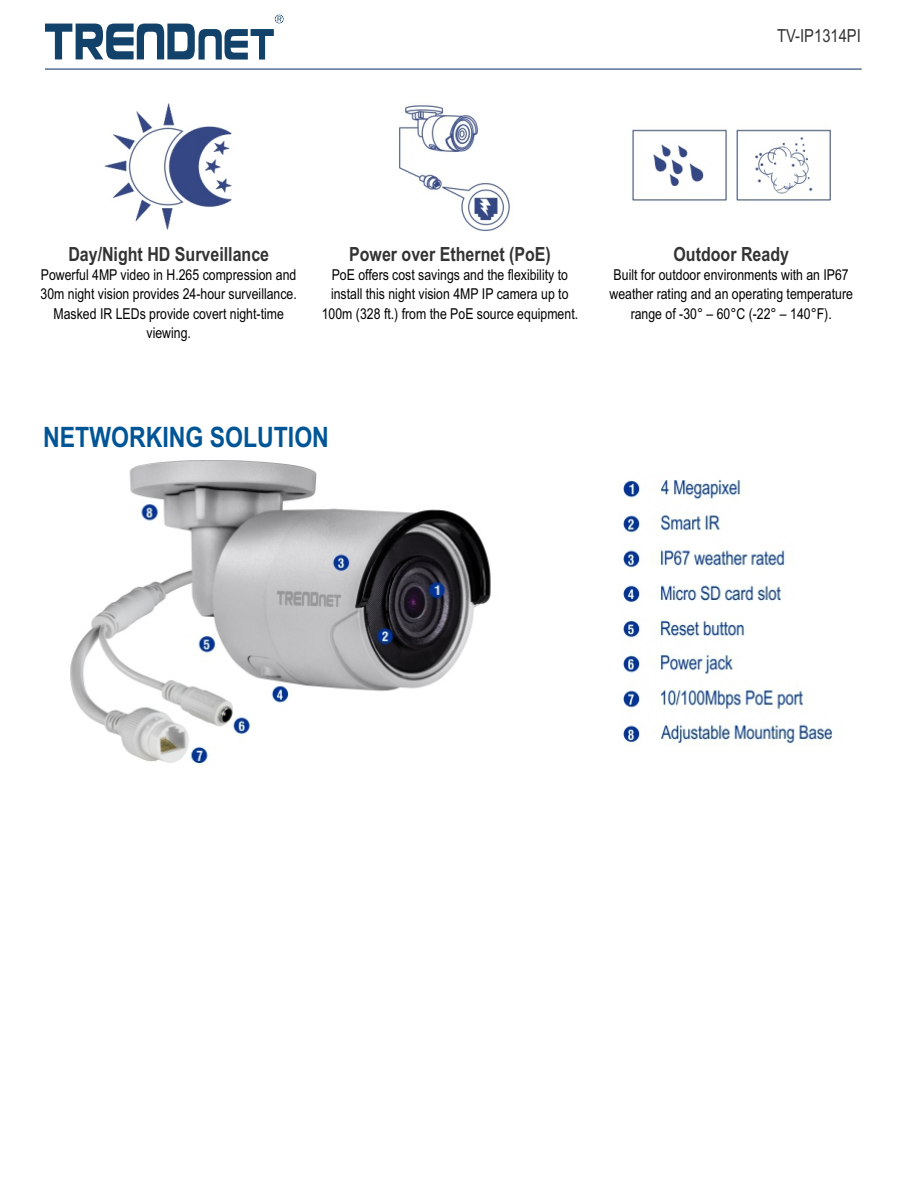
<style>
.page{position:relative;width:918px;height:1188px;background:#fff}
.page>*{position:absolute;margin:0;border:0;box-sizing:border-box;transform-origin:0 0}
.t1{font:700 28.2px "Arial Narrow";color:#005596}
.t2{font:700 19.5px "Arial Narrow";color:#333}
.t3{font:18px "Arial Narrow";color:#333}
.t4{font:15px/19.5px "Arial Narrow";color:#000;text-align:center}
</style>
<div class="page">
<img style="left:104px;top:103px;width:128px;height:127px">
<img style="left:399px;top:105px;width:111px;height:126px">
<img style="left:632px;top:129px;width:199px;height:72px">
<img style="left:70px;top:460px;width:765px;height:306px">
<svg style="left:45px;top:15px;width:238px;height:45px"></svg>
<hr style="left:45px;top:68px;width:817px;height:2px;background:#32537e">
<p class="t3" style="left:777px;top:28px;width:85px">TV-IP1314PI</p>
<h2 class="t2" style="left:68px;top:247px;width:202px">Day/Night HD Surveillance</h2>
<p class="t4" style="left:41px;top:266px;width:258px">Powerful 4MP video in H.265 compression and 30m night vision provides 24-hour surveillance.<br>Masked IR LEDs provide covert night-time viewing.</p>
<h2 class="t2" style="left:349px;top:247px;width:203px">Power over Ethernet (PoE)</h2>
<p class="t4" style="left:322px;top:266px;width:258px">PoE offers cost savings and the flexibility to install this night vision 4MP IP camera up to<br>100m (328 ft.) from the PoE source equipment.</p>
<h2 class="t2" style="left:674px;top:247px;width:117px">Outdoor Ready</h2>
<p class="t4" style="left:610px;top:266px;width:245px">Built for outdoor environments with an IP67 weather rating and an operating temperature range of -30° – 60°C (-22° – 140°F).</p>
<h1 class="t1" style="left:43px;top:426px;width:287px">NETWORKING SOLUTION</h1>
</div>
